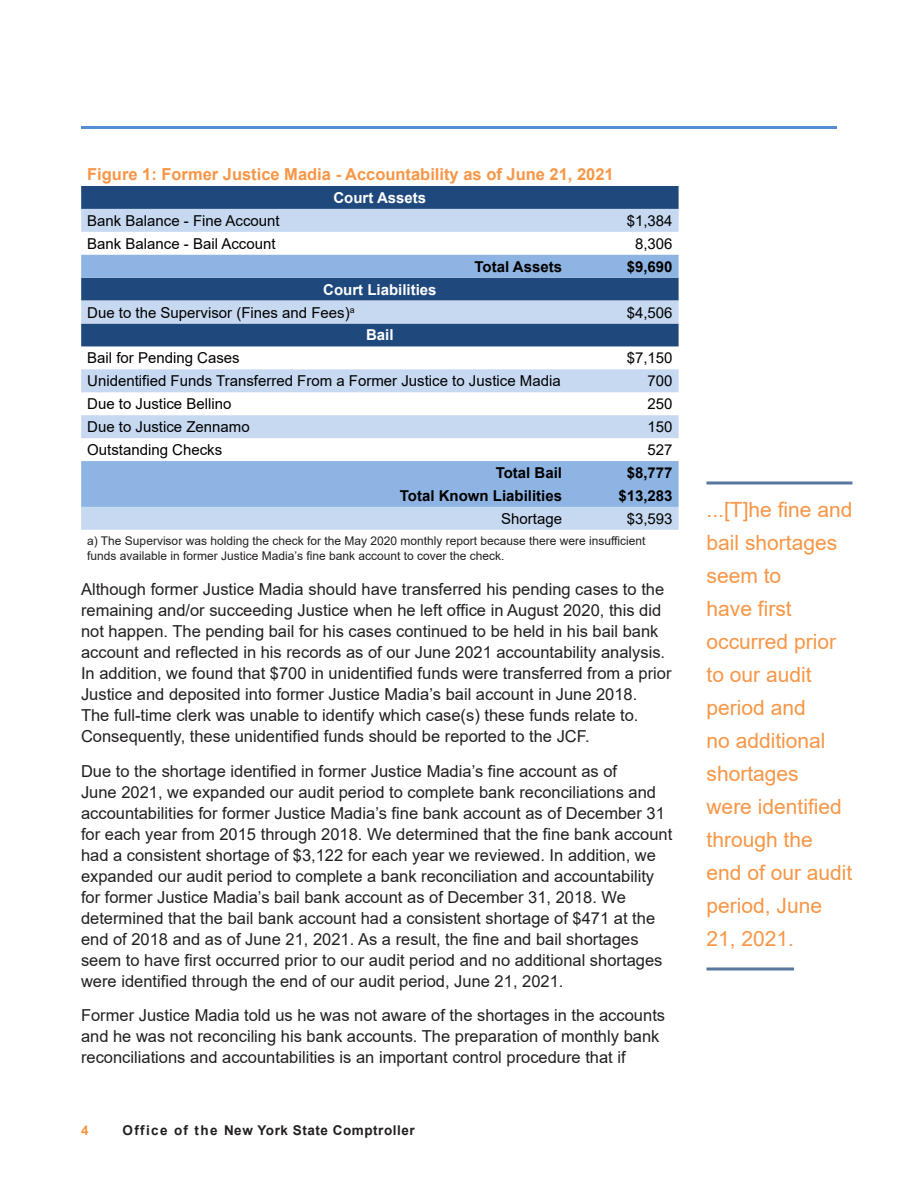
<style>
.page{position:relative;width:918px;height:1188px;background:#fff}
.page>*{position:absolute;margin:0;border:0;box-sizing:border-box;transform-origin:0 0}
.Sidebar_Text{font:21px/33px "Arial";color:#f79646}
.Body_Text{font:16.5px/21px "Arial";color:#231f20}
._7_Figures{font:700 16.5px "Arial";color:#f79646}
._7_Figures-2{font:15px "Arial";color:#000}
._7_Figures-3{font:700 15px "Arial";color:#000}
._7_Figures-4{font:700 15px "Arial";color:#fff}
.t1{font:700 13.5px "Arial";letter-spacing:.04em;color:#231f20}
.t2{font:700 13.5px "Arial";color:#f79646}
.Footnotes{font:12px/15px "Arial";color:#231f20}
</style>
<div class="page">
<hr style="left:81px;top:126px;width:756px;height:3px;background:#558ed5">
<div style="left:81px;top:186px;width:598px;height:23px;background:#1f497d"></div>
<svg style="left:81px;top:209px;width:598px;height:321px;fill:#c6d9f1"></svg>
<svg style="left:81px;top:255px;width:598px;height:252px"></svg>
<div style="left:81px;top:301px;width:598px;height:23px;background:#c6d9f1"></div>
<hr style="left:706px;top:481px;width:146px;height:3px;background:#57779e">
<hr style="left:706px;top:967px;width:88px;height:3px;background:#57779e">
<p class="_7_Figures" style="left:87px;top:163px;width:528px">Figure 1: Former Justice Madia - Accountability as of June 21, 2021</p>
<p class="_7_Figures-4" style="left:333px;top:187px;width:94px">Court Assets</p>
<p class="_7_Figures-2" style="left:87px;top:210px;width:194px">Bank Balance - Fine Account</p>
<p class="_7_Figures-2" style="left:627px;top:210px;width:47px">$1,384</p>
<p class="_7_Figures-2" style="left:87px;top:233px;width:190px">Bank Balance - Bail Account</p>
<p class="_7_Figures-2" style="left:635px;top:233px;width:39px">8,306</p>
<p class="_7_Figures-3" style="left:475px;top:256px;width:89px">Total Assets</p>
<p class="_7_Figures-3" style="left:627px;top:256px;width:47px">$9,690</p>
<p class="_7_Figures-4" style="left:323px;top:279px;width:115px">Court Liabilities</p>
<p class="_7_Figures-2" style="left:87px;top:302px;width:269px">Due to the Supervisor (Fines and Fees)<sup>a</sup></p>
<p class="_7_Figures-2" style="left:627px;top:302px;width:47px">$4,506</p>
<p class="_7_Figures-4" style="left:366px;top:325px;width:29px">Bail</p>
<p class="_7_Figures-2" style="left:87px;top:348px;width:154px">Bail for Pending Cases</p>
<p class="_7_Figures-2" style="left:627px;top:348px;width:47px">$7,150</p>
<p class="_7_Figures-2" style="left:87px;top:371px;width:475px">Unidentified Funds Transferred From a Former Justice to Justice Madia</p>
<p class="_7_Figures-2" style="left:648px;top:371px;width:27px">700</p>
<p class="_7_Figures-2" style="left:87px;top:394px;width:146px">Due to Justice Bellino</p>
<p class="_7_Figures-2" style="left:648px;top:394px;width:27px">250</p>
<p class="_7_Figures-2" style="left:87px;top:417px;width:164px">Due to Justice Zennamo</p>
<p class="_7_Figures-2" style="left:648px;top:417px;width:27px">150</p>
<p class="_7_Figures-2" style="left:87px;top:439px;width:137px">Outstanding Checks</p>
<p class="_7_Figures-2" style="left:648px;top:439px;width:27px">527</p>
<p class="_7_Figures-3" style="left:496px;top:462px;width:68px">Total Bail</p>
<p class="_7_Figures-3" style="left:627px;top:462px;width:47px">$8,777</p>
<p class="_7_Figures-3" style="left:400px;top:485px;width:164px">Total Known Liabilities</p>
<p class="_7_Figures-3" style="left:618px;top:485px;width:56px">$13,283</p>
<p class="_7_Figures-2" style="left:501px;top:508px;width:62px">Shortage</p>
<p class="_7_Figures-2" style="left:627px;top:508px;width:47px">$3,593</p>
<p class="Footnotes" style="left:87px;top:533px;width:560px">a) The Supervisor was holding the check for the May 2020 monthly report because there were insufficient funds available in former Justice Madia’s fine bank account to cover the check.</p>
<p class="Body_Text" style="left:81px;top:579px;width:592px">Although former Justice Madia should have transferred his pending cases to the remaining and/or succeeding Justice when he left office in August 2020, this did not happen. The pending bail for his cases continued to be held in his bail bank account and reflected in his records as of our June 2021 accountability analysis.<br>In addition, we found that $700 in unidentified funds were transferred from a prior Justice and deposited into former Justice Madia’s bail account in June 2018.<br>The full-time clerk was unable to identify which case(s) these funds relate to.<br>Consequently, these unidentified funds should be reported to the JCF.</p>
<p class="Body_Text" style="left:81px;top:760px;width:593px">Due to the shortage identified in former Justice Madia’s fine account as of<br>June 2021, we expanded our audit period to complete bank reconciliations and accountabilities for former Justice Madia’s fine bank account as of December 31 for each year from 2015 through 2018. We determined that the fine bank account had a consistent shortage of $3,122 for each year we reviewed. In addition, we expanded our audit period to complete a bank reconciliation and accountability for former Justice Madia’s bail bank account as of December 31, 2018. We determined that the bail bank account had a consistent shortage of $471 at the end of 2018 and as of June 21, 2021. As a result, the fine and bail shortages seem to have first occurred prior to our audit period and no additional shortages were identified through the end of our audit period, June 21, 2021.</p>
<p class="Body_Text" style="left:81px;top:1005px;width:586px">Former Justice Madia told us he was not aware of the shortages in the accounts and he was not reconciling his bank accounts. The preparation of monthly bank reconciliations and accountabilities is an important control procedure that if</p>
<p class="t2" style="left:81px;top:1121px;width:9px">4</p>
<p class="t1" style="left:123px;top:1121px;width:294px">Office of the New York State Comptroller</p>
<p class="Sidebar_Text" style="left:706px;top:493px;width:147px">... [T]he fine and bail shortages seem to<br>have first occurred prior to our audit period and<br>no additional shortages<br>were identified through the end of our audit period, June<br>21, 2021.</p>
</div>
